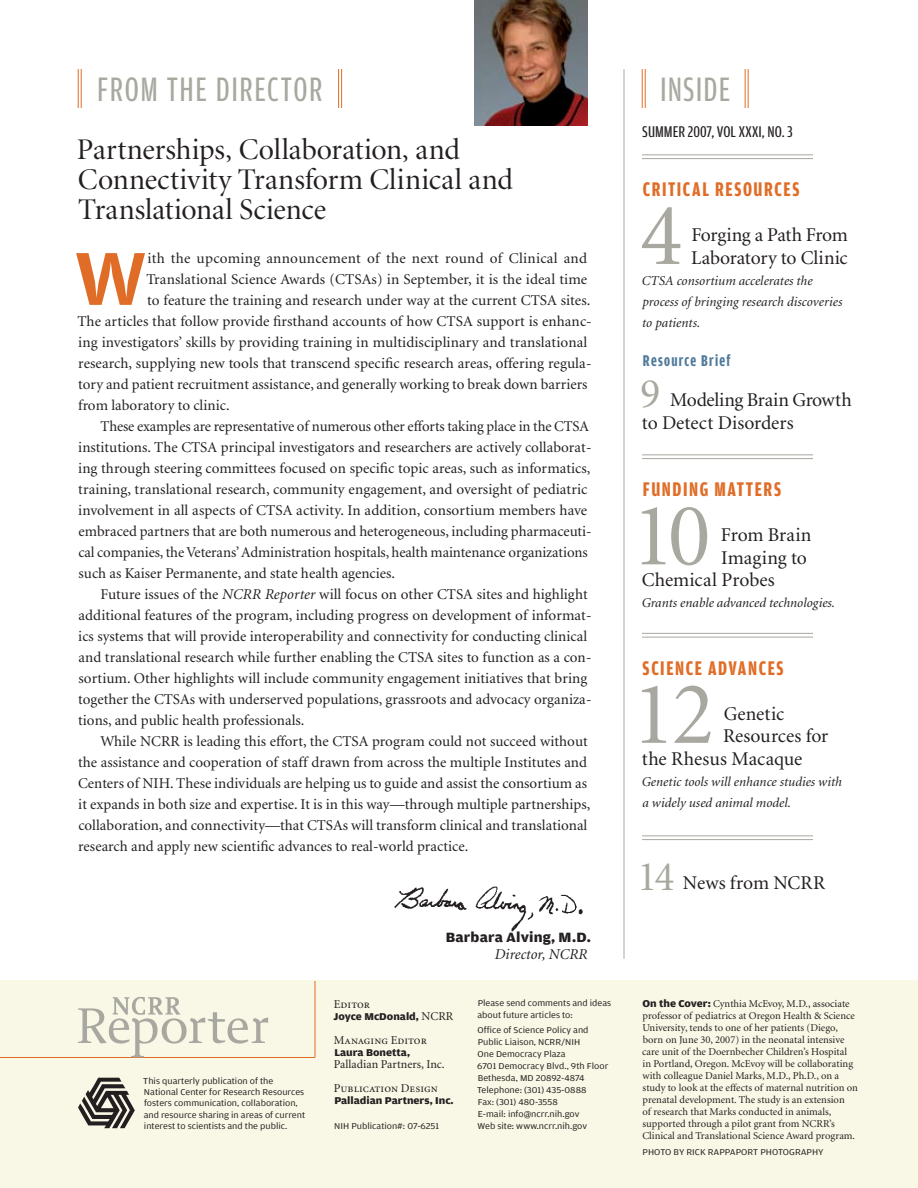
<style>
.page{position:relative;width:918px;height:1188px;background:#fff}
.page>*{position:absolute;margin:0;border:0;box-sizing:border-box;transform-origin:0 0}
.t1{font:90px "Minion";color:#a8a8a0}
.t2{font:500 79.5px "Amplitude Wide";color:#e06d27}
.t3{font:42px "Minion";color:#a8a8a0}
.t4{font:36px "Amplitude Comp";letter-spacing:.04em;color:#a8a8a0}
.t5{font:30px/30px "Minion Display";color:#231f20}
.t6{font:700 21px "Amplitude Comp";letter-spacing:.075em;color:#e06d27}
.t7{font:19.5px/22.5px "Minion";letter-spacing:-.005em;color:#231f20}
.t8{font:16.5px "Amplitude Comp";color:#231f20;scale:1.1 1}
.t9{font:700 16.5px "Amplitude Comp";letter-spacing:.08em;color:#507a9a}
.t10{font:15px "Minion";color:#231f20}
.t11{font:italic 15px "Minion";color:#231f20}
.t12{font:700 14.25px "Amplitude Wide";letter-spacing:.01em;color:#231f20}
.t13{font:italic 13.5px/21px "Minion";color:#231f20}
.t14{font:12px "Minion Regular SC";color:#231f20}
.t15{font:12px "Minion";color:#231f20}
.t16{font:10.5px/12px "Minion";color:#231f20}
.t17{font:700 10.5px "Amplitude Wide";color:#231f20}
.t18{font:9px/12px "Amplitude Wide";color:#231f20}
.s1{font-style:italic}
.s2{font-family:"Minion";font-weight:400;font-size:12px}
.s3{font-family:"Amplitude Wide";font-weight:700}
</style>
<div class="page">
<hr style="left:624px;top:69px;width:1px;height:890px;background:#a8a8a0">
<hr style="left:78px;top:69px;width:1px;height:39px;background:#e06d27">
<hr style="left:81px;top:69px;width:1px;height:39px;background:#e06d27">
<hr style="left:338px;top:69px;width:1px;height:39px;background:#e06d27">
<hr style="left:341px;top:69px;width:1px;height:39px;background:#e06d27">
<div style="left:0;top:981px;width:918px;height:207px;background:#f9f7e5"></div>
<hr style="left:315px;top:981px;width:1px;height:77px;background:#e06d27">
<hr style="left:0;top:1057px;width:315px;height:1px;background:#e06d27">
<svg style="left:78px;top:997px;width:190px;height:60px"></svg>
<svg style="left:78px;top:1078px;width:57px;height:50px"></svg>
<img style="left:475px;top:0;width:113px;height:126px">
<hr style="left:642px;top:69px;width:1px;height:39px;background:#e06d27">
<hr style="left:645px;top:69px;width:1px;height:39px;background:#e06d27">
<hr style="left:745px;top:69px;width:1px;height:39px;background:#e06d27">
<hr style="left:748px;top:69px;width:1px;height:39px;background:#e06d27">
<img style="left:394px;top:886px;width:189px;height:46px">
<hr style="left:642px;top:154px;width:171px;height:1px;background:#a8a8a0">
<hr style="left:642px;top:158px;width:171px;height:1px;background:#a8a8a0">
<hr style="left:642px;top:454px;width:171px;height:1px;background:#a8a8a0">
<hr style="left:642px;top:458px;width:171px;height:1px;background:#a8a8a0">
<hr style="left:642px;top:633px;width:171px;height:1px;background:#a8a8a0">
<hr style="left:642px;top:637px;width:171px;height:1px;background:#a8a8a0">
<hr style="left:642px;top:835px;width:171px;height:1px;background:#a8a8a0">
<hr style="left:642px;top:839px;width:171px;height:1px;background:#a8a8a0">
<h3 class="t4" style="left:97px;top:70px;width:227px">FROM THE DIRECTOR</h3>
<h3 class="t5" style="left:77px;top:136px;width:438px">Partnerships, Collaboration, and<br>Connectivity Transform Clinical and<br>Translational Science</h3>
<h2 class="t2" style="left:74px;top:235px;width:74px">W</h2>
<p class="t10" style="left:147px;top:251px;width:441px">ith the upcoming announcement of the next round of Clinical and</p>
<p class="t10" style="left:146px;top:272px;width:442px">Translational Science Awards (CTSAs) in September, it is the ideal time</p>
<p class="t10" style="left:147px;top:293px;width:445px">to feature the training and research under way at the current CTSA sites.</p>
<p class="t10" style="left:77px;top:314px;width:516px">The articles that follow provide firsthand accounts of how CTSA support is enhanc-</p>
<p class="t10" style="left:78px;top:335px;width:510px">ing investigators’ skills by providing training in multidisciplinary and translational</p>
<p class="t10" style="left:78px;top:356px;width:515px">research, supplying new tools that transcend specific research areas, offering regula-</p>
<p class="t10" style="left:78px;top:377px;width:511px">tory and patient recruitment assistance, and generally working to break down barriers</p>
<p class="t10" style="left:78px;top:398px;width:153px">from laboratory to clinic.</p>
<p class="t10" style="left:100px;top:419px;width:490px">These examples are representative of numerous other efforts taking place in the CTSA</p>
<p class="t10" style="left:78px;top:440px;width:515px">institutions. The CTSA principal investigators and researchers are actively collaborat-</p>
<p class="t10" style="left:78px;top:461px;width:514px">ing through steering committees focused on specific topic areas, such as informatics,</p>
<p class="t10" style="left:78px;top:482px;width:511px">training, translational research, community engagement, and oversight of pediatric</p>
<p class="t10" style="left:78px;top:503px;width:510px">involvement in all aspects of CTSA activity. In addition, consortium members have</p>
<p class="t10" style="left:79px;top:524px;width:515px">embraced partners that are both numerous and heterogeneous, including pharmaceuti-</p>
<p class="t10" style="left:78px;top:545px;width:511px">cal companies, the Veterans’ Administration hospitals, health maintenance organizations</p>
<p class="t10" style="left:79px;top:566px;width:318px">such as Kaiser Permanente, and state health agencies.</p>
<p class="t10" style="left:101px;top:587px;width:489px">Future issues of the <span class="s1">NCRR Reporter</span> will focus on other CTSA sites and highlight</p>
<p class="t10" style="left:79px;top:608px;width:515px">additional features of the program, including progress on development of informat-</p>
<p class="t10" style="left:78px;top:629px;width:510px">ics systems that will provide interoperability and connectivity for conducting clinical</p>
<p class="t10" style="left:79px;top:650px;width:515px">and translational research while further enabling the CTSA sites to function as a con-</p>
<p class="t10" style="left:79px;top:671px;width:510px">sortium. Other highlights will include community engagement initiatives that bring</p>
<p class="t10" style="left:78px;top:692px;width:515px">together the CTSAs with underserved populations, grassroots and advocacy organiza-</p>
<p class="t10" style="left:78px;top:713px;width:228px">tions, and public health professionals.</p>
<p class="t10" style="left:101px;top:734px;width:489px">While NCRR is leading this effort, the CTSA program could not succeed without</p>
<p class="t10" style="left:78px;top:755px;width:510px">the assistance and cooperation of staff drawn from across the multiple Institutes and</p>
<p class="t10" style="left:78px;top:776px;width:510px">Centers of NIH. These individuals are helping us to guide and assist the consortium as</p>
<p class="t10" style="left:78px;top:797px;width:514px">it expands in both size and expertise. It is in this way—through multiple partnerships,</p>
<p class="t10" style="left:78px;top:818px;width:510px">collaboration, and connectivity—that CTSAs will transform clinical and translational</p>
<p class="t10" style="left:78px;top:839px;width:392px">research and apply new scientific advances to real-world practice.</p>
<p class="t18" style="left:143px;top:1076px;width:163px;line-height:11.1px">This quarterly publication of the National Center for Research Resources fosters communication, collaboration, and resource sharing in areas of current interest to scientists and the public.</p>
<p class="t12" style="left:446px;top:930px;width:146px">Barbara Alving, M.D.</p>
<p class="t11" style="left:495px;top:947px;width:94px">Director, NCRR</p>
<p class="t14" style="left:334px;top:998px;width:38px">Editor</p>
<p class="t17" style="left:334px;top:1011px;width:121px">Joyce McDonald, <span class="s2">NCRR</span></p>
<p class="t14" style="left:334px;top:1034px;width:95px">Managing Editor</p>
<p class="t17" style="left:334px;top:1047px;width:77px">Laura Bonetta,</p>
<p class="t15" style="left:334px;top:1058px;width:112px">Palladian Partners, Inc.</p>
<p class="t14" style="left:334px;top:1082px;width:106px">Publication Design</p>
<p class="t17" style="left:334px;top:1095px;width:121px">Palladian Partners, Inc.</p>
<p class="t18" style="left:334px;top:1120px;width:106px">NIH Publication#: 07-6251</p>
<p class="t18" style="left:478px;top:997px;width:135px">Please send comments and ideas about future articles to:</p>
<p class="t18" style="left:477px;top:1024px;width:133px">Office of Science Policy and<br>Public Liaison, NCRR/NIH<br>One Democracy Plaza<br>6701 Democracy Blvd., 9th Floor<br>Bethesda, MD 20892-4874<br>Telephone: (301) 435-0888<br>Fax: (301) 480-3558<br>E-mail: info@ncrr.nih.gov<br>Web site: www.ncrr.nih.gov</p>
<h3 class="t4" style="left:660px;top:70px;width:72px">INSIDE</h3>
<p class="t8" style="left:642px;top:123px;width:138px">SUMMER 2007, VOL XXXI, NO. 3</p>
<h3 class="t6" style="left:643px;top:178px;width:158px">CRITICAL RESOURCES</h3>
<h3 class="t7" style="left:691px;top:225px;width:158px">Forging a Path From<br>Laboratory to Clinic</h3>
<p class="t13" style="left:642px;top:271px;width:202px">CTSA consortium accelerates the process of bringing research discoveries to patients.</p>
<p class="t9" style="left:643px;top:352px;width:89px">RESOURCE BRIEF</p>
<h3 class="t7" style="left:642px;top:390px;width:212px;text-indent:28px">Modeling Brain Growth to Detect Disorders</h3>
<h1 class="t1" style="left:640px;top:191px;width:45px">4</h1>
<h3 class="t3" style="left:640px;top:372px;width:22px">9</h3>
<h3 class="t6" style="left:643px;top:478px;width:95px">FUNDING MATTERS</h3>
<h3 class="t7" style="left:721px;top:525px;width:92px">From Brain</h3>
<h3 class="t7" style="left:721px;top:547px;width:88px">Imaging to</h3>
<h3 class="t7" style="left:642px;top:570px;width:134px">Chemical Probes</h3>
<p class="t13" style="left:642px;top:593px;width:195px">Grants enable advanced technologies.</p>
<h1 class="t1" style="left:632px;top:491px;width:80px">10</h1>
<h3 class="t6" style="left:643px;top:657px;width:134px">SCIENCE ADVANCES</h3>
<h3 class="t7" style="left:724px;top:703px;width:62px">Genetic</h3>
<h3 class="t7" style="left:723px;top:726px;width:107px">Resources for</h3>
<h3 class="t7" style="left:642px;top:748px;width:162px">the Rhesus Macaque</h3>
<p class="t13" style="left:642px;top:772px;width:202px">Genetic tools will enhance studies with a widely used animal model.</p>
<h1 class="t1" style="left:632px;top:670px;width:85px">12</h1>
<h3 class="t3" style="left:637px;top:856px;width:39px">14</h3>
<h3 class="t7" style="left:683px;top:873px;width:144px">News from NCRR</h3>
<p class="t16" style="left:642px;top:998px;width:217px"><span class="s3">On the Cover:</span> Cynthia McEvoy, M.D., associate professor of pediatrics at Oregon Health &amp; Science University, tends to one of her patients (Diego, born on June 30, 2007) in the neonatal intensive care unit of the Doernbecher Children’s Hospital in Portland, Oregon. McEvoy will be collaborating with colleague Daniel Marks, M.D., Ph.D., on a study to look at the effects of maternal nutrition on prenatal development. The study is an extension<br>of research that Marks conducted in animals, supported through a pilot grant from NCRR’s Clinical and Translational Science Award program.</p>
<p class="t18" style="left:643px;top:1147px;width:183px">PHOTO BY RICK RAPPAPORT PHOTOGRAPHY</p>
</div>
